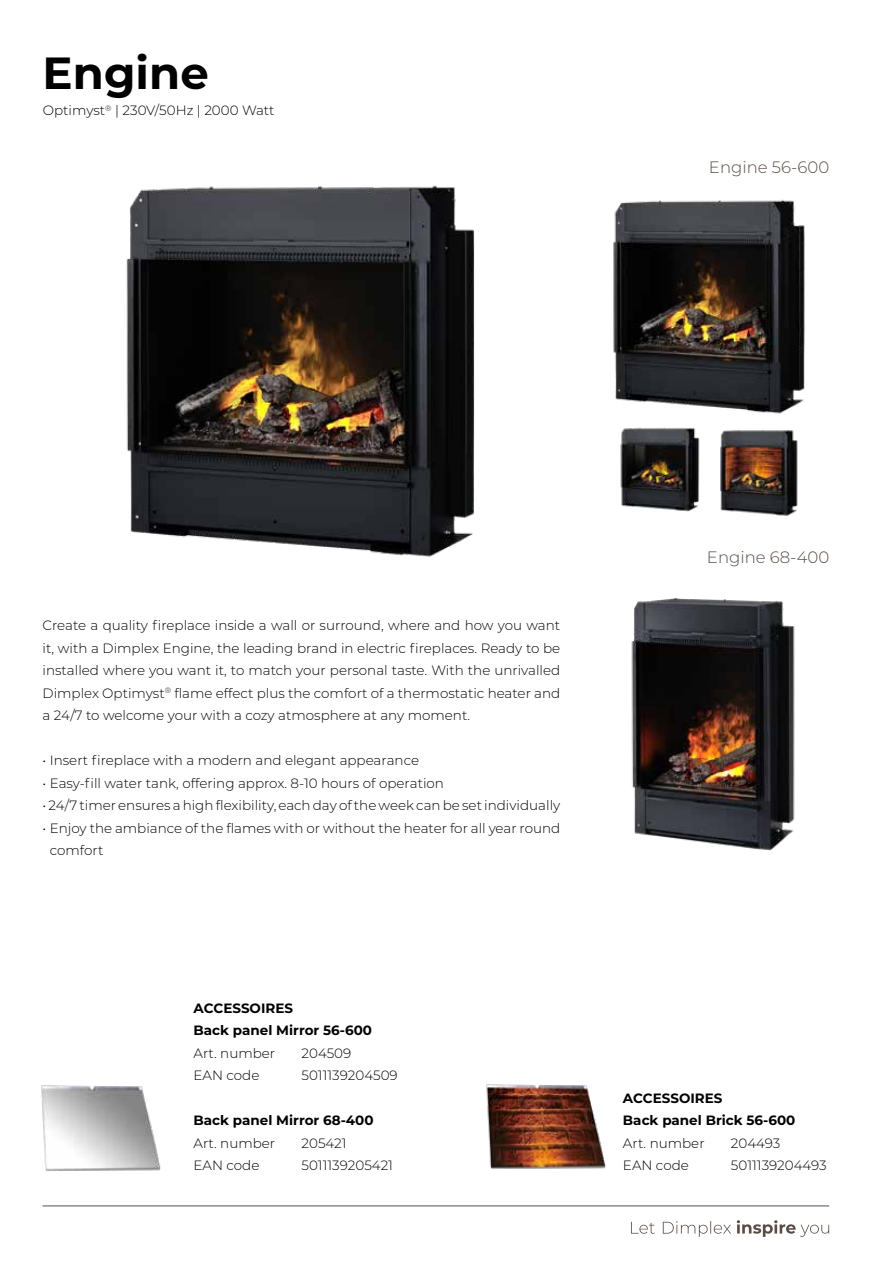
<style>
.page{position:relative;width:893px;height:1263px;background:#fff}
.page>*{position:absolute;margin:0;border:0;box-sizing:border-box;transform-origin:0 0}
.t1{font:700 45px "Montserrat";color:#000}
.t2{font:300 16.5px "Montserrat";color:#5a4d45}
.t3{font:300 13.5px/22.5px "Montserrat";color:#000;text-align:justify}
.t4{font:700 13.5px/22.5px "Montserrat";color:#000}
</style>
<div class="page">
<img style="left:486px;top:1084px;width:120px;height:85px">
<img style="left:126px;top:185px;width:349px;height:372px">
<img style="left:631px;top:598px;width:164px;height:253px">
<img style="left:613px;top:199px;width:192px;height:215px">
<img style="left:620px;top:427px;width:80px;height:85px">
<img style="left:720px;top:430px;width:78px;height:86px">
<img style="left:41px;top:1085px;width:120px;height:86px">
<svg style="left:737px;top:1220px;width:92px;height:17px"></svg>
<svg style="left:631px;top:1222px;width:24px;height:12px"></svg>
<svg style="left:663px;top:1221px;width:68px;height:16px"></svg>
<hr style="left:43px;top:1206px;width:786px;height:1px;background:#5a4d45">
<h1 class="t1" style="left:43px;top:41px;width:168px">Engine</h1>
<p class="t3" style="left:43px;top:99px;width:233px">Optimyst<sup>®</sup> | 230V/50Hz | 2000 Watt</p>
<p class="t2" style="left:709px;top:156px;width:122px">Engine 56-600</p>
<p class="t3" style="left:43px;top:614px;width:519px">Create a quality fireplace inside a wall or surround, where and how you want it, with a Dimplex Engine, the leading brand in electric fireplaces. Ready to be installed where you want it, to match your personal taste. With the unrivalled Dimplex Optimyst<sup>®</sup> flame effect plus the comfort of a thermostatic heater and a 24/7 to welcome your with a cozy atmosphere at any moment.</p>
<p class="t3" style="left:43px;top:749px;width:378px">• Insert fireplace with a modern and elegant appearance</p>
<p class="t3" style="left:43px;top:771px;width:403px">• Easy-fill water tank, offering approx. 8-10 hours of operation</p>
<p class="t3" style="left:43px;top:794px;width:519px">• 24/7 timer ensures a high flexibility, each day of the week can be set individually</p>
<p class="t3" style="left:50px;top:816px;width:512px;text-indent:-7px">• Enjoy the ambiance of the flames with or without the heater for all year round comfort</p>
<p class="t4" style="left:194px;top:996px;width:180px">ACCESSOIRES<br>Back panel Mirror 56-600</p>
<p class="t3" style="left:194px;top:1041px;width:83px">Art. number</p>
<p class="t3" style="left:302px;top:1041px;width:51px">204509</p>
<p class="t3" style="left:194px;top:1064px;width:67px">EAN code</p>
<p class="t3" style="left:302px;top:1064px;width:98px">5011139204509</p>
<p class="t4" style="left:194px;top:1108px;width:182px">Back panel Mirror 68-400</p>
<p class="t3" style="left:194px;top:1131px;width:83px">Art. number</p>
<p class="t3" style="left:302px;top:1131px;width:47px">205421</p>
<p class="t3" style="left:194px;top:1154px;width:67px">EAN code</p>
<p class="t3" style="left:302px;top:1154px;width:93px">5011139205421</p>
<p class="t2" style="left:707px;top:545px;width:124px">Engine 68-400</p>
<p class="t4" style="left:623px;top:1086px;width:174px">ACCESSOIRES<br>Back panel Brick 56-600</p>
<p class="t3" style="left:623px;top:1131px;width:83px">Art. number</p>
<p class="t3" style="left:731px;top:1131px;width:51px">204493</p>
<p class="t3" style="left:623px;top:1154px;width:67px">EAN code</p>
<p class="t3" style="left:731px;top:1154px;width:97px">5011139204493</p>
</div>
